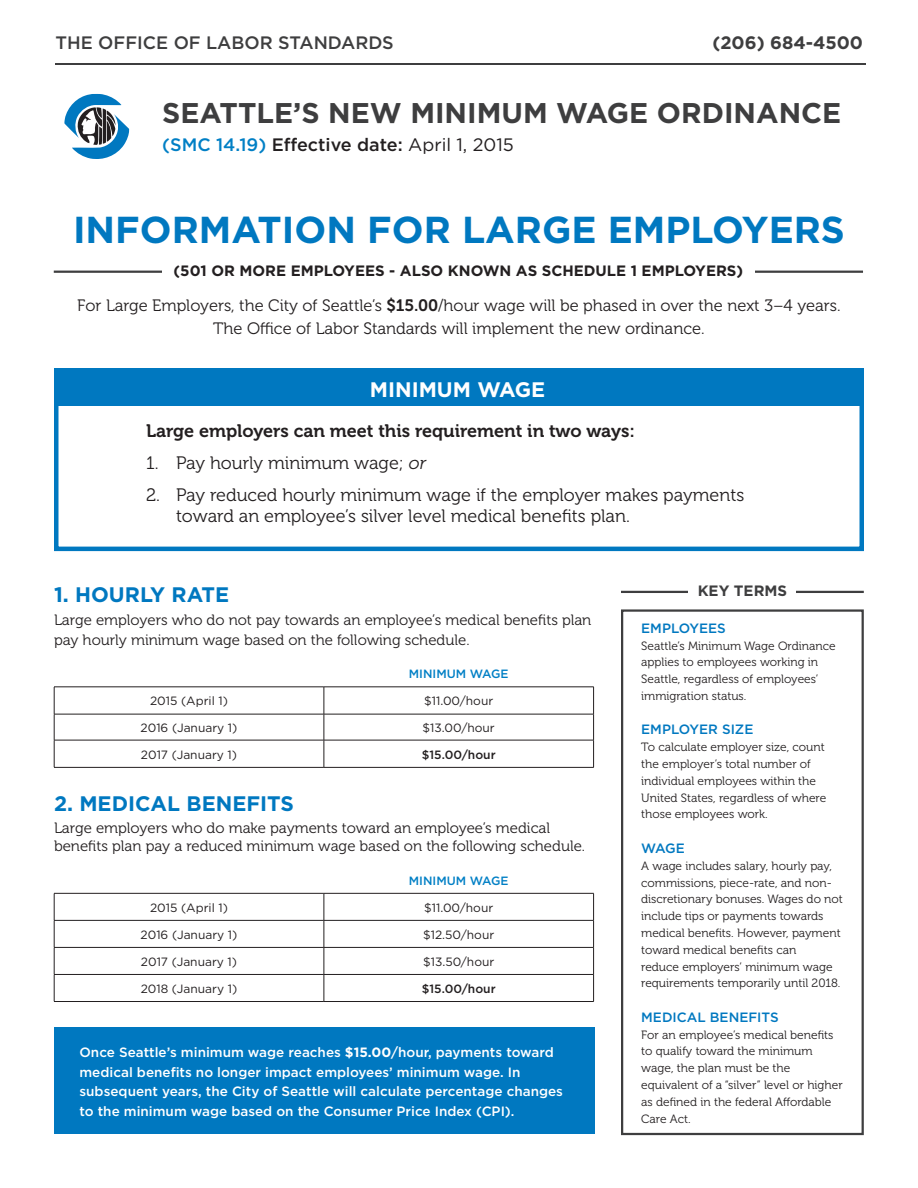
<style>
.page{position:relative;width:918px;height:1188px;background:#fff}
.page>*{position:absolute;margin:0;border:0;box-sizing:border-box;transform-origin:0 0}
.Header_3{font:700 37.5px "Gotham";color:#0078c0}
.t1{font:700 28.5px "Gotham";color:#3e3e3f}
.Body_Paragraph_1{font:700 21px "Gotham";color:#0078c0}
.t2{font:700 21px "Gotham";color:#fff}
.t3{font:18px/21.6px "Museo 300";color:#231f20}
.Body_Paragraph_1-2{font:18px "Museo 700";color:#231f20}
.t4{font:500 18px "Gotham";color:#231f20}
.t5{font:500 18px "Gotham";color:#3e3e3f}
.t6{font:700 18px "Gotham";color:#3e3e3f}
.Body_Paragraph_1-3{font:16.5px/22.5px "Museo 300";color:#231f20;text-align:center}
.Body_Paragraph_1-4{font:15px/19.8px "Museo 300";color:#231f20}
.t7{font:700 15px "Gotham";color:#231f20}
.t8{font:700 15px "Gotham";color:#3e3e3f}
.Body_Paragraph_1-5{font:500 13.5px/19.5px "Gotham";color:#fff}
.t9{font:500 13.5px "Gotham";color:#0078c0}
.t10{font:12px/16.8px "Museo 300";color:#231f20}
.Body_Paragraph_1-6{font:12px "Gotham";color:#231f20}
.Body_Paragraph_1-7{font:500 12px "Gotham";color:#007fc5}
.Body_Paragraph_1-8{font:500 12px "Gotham";color:#231f20}
.s1{color:#007fc5}
.s2{font-weight:400}
.s3{font-family:"Museo 700"}
.s4{font-style:italic}
.s5{font-weight:700}
</style>
<div class="page">
<hr style="left:621px;top:591px;width:243px;height:2px;background:#3e3e3f">
<div style="left:689px;top:584px;width:107px;height:12px;background:#fff"></div>
<div style="left:621px;top:609px;width:243px;height:526px;border:2px solid #3e3e3f"></div>
<svg style="left:64px;top:94px;width:65px;height:65px"></svg>
<hr style="left:55px;top:63px;width:811px;height:2px;background:#3e3e3f">
<hr style="left:54px;top:687px;width:270px;height:1px;background:#231f20">
<hr style="left:324px;top:687px;width:270px;height:1px;background:#231f20">
<hr style="left:54px;top:714px;width:270px;height:1px;background:#231f20">
<hr style="left:324px;top:714px;width:270px;height:1px;background:#231f20">
<hr style="left:54px;top:740px;width:270px;height:1px;background:#231f20">
<svg style="left:54px;top:687px;width:1px;height:80px"></svg>
<hr style="left:324px;top:740px;width:270px;height:1px;background:#231f20">
<svg style="left:324px;top:687px;width:1px;height:80px"></svg>
<svg style="left:593px;top:687px;width:1px;height:80px"></svg>
<hr style="left:54px;top:767px;width:270px;height:1px;background:#231f20">
<hr style="left:324px;top:767px;width:270px;height:1px;background:#231f20">
<hr style="left:54px;top:893px;width:270px;height:1px;background:#231f20">
<hr style="left:324px;top:893px;width:270px;height:1px;background:#231f20">
<hr style="left:54px;top:920px;width:270px;height:1px;background:#231f20">
<hr style="left:324px;top:920px;width:270px;height:1px;background:#231f20">
<hr style="left:54px;top:947px;width:270px;height:1px;background:#231f20">
<hr style="left:324px;top:947px;width:270px;height:1px;background:#231f20">
<hr style="left:54px;top:974px;width:270px;height:1px;background:#231f20">
<svg style="left:54px;top:894px;width:1px;height:107px"></svg>
<hr style="left:324px;top:974px;width:270px;height:1px;background:#231f20">
<svg style="left:324px;top:894px;width:1px;height:107px"></svg>
<svg style="left:593px;top:894px;width:1px;height:107px"></svg>
<hr style="left:54px;top:1001px;width:270px;height:1px;background:#231f20">
<hr style="left:324px;top:1001px;width:270px;height:1px;background:#231f20">
<div style="left:54px;top:1028px;width:541px;height:106px;background:#0078c0"></div>
<hr style="left:54px;top:271px;width:809px;height:2px;background:#3e3e3f">
<div style="left:54px;top:390px;width:810px;height:161px;background:#fff;border:4px solid #0078c0"></div>
<div style="left:54px;top:368px;width:810px;height:38px;background:#0078c0"></div>
<div style="left:162px;top:264px;width:593px;height:23px;background:#fff"></div>
<h3 class="t5" style="left:56px;top:31px;width:340px">THE OFFICE OF LABOR STANDARDS</h3>
<h3 class="t6" style="left:712px;top:31px;width:152px">(206) 684-4500</h3>
<h2 class="t1" style="left:162px;top:94px;width:681px">SEATTLE’S NEW MINIMUM WAGE ORDINANCE</h2>
<h3 class="t4" style="left:162px;top:133px;width:353px"><span class="s1">(SMC 14.19)</span> Effective date: <span class="s2">April 1, 2015</span></h3>
<p class="Header_3" style="left:73px;top:205px;width:773px">INFORMATION FOR LARGE EMPLOYERS</p>
<p class="t7" style="left:174px;top:261px;width:571px">(501 OR MORE EMPLOYEES - ALSO KNOWN AS SCHEDULE 1 EMPLOYERS)</p>
<p class="Body_Paragraph_1-3" style="left:77px;top:294px;width:765px">For Large Employers, the City of Seattle’s <span class="s3">$15.00</span>/hour wage will be phased in over the next 3–4 years.<br>The Office of Labor Standards will implement the new ordinance.</p>
<p class="t2" style="left:370px;top:375px;width:177px">MINIMUM WAGE</p>
<p class="Body_Paragraph_1-2" style="left:146px;top:420px;width:490px">Large employers can meet this requirement in two ways:</p>
<p class="t3" style="left:146px;top:452px;width:281px">1. Pay hourly minimum wage; <span class="s4">or</span></p>
<p class="t3" style="left:176px;top:484px;width:570px;text-indent:-30px">2. Pay reduced hourly minimum wage if the employer makes payments toward an employee’s silver level medical benefits plan.</p>
<p class="Body_Paragraph_1" style="left:54px;top:581px;width:177px">1. HOURLY RATE</p>
<p class="Body_Paragraph_1-4" style="left:54px;top:610px;width:539px">Large employers who do not pay towards an employee’s medical benefits plan pay hourly minimum wage based on the following schedule.</p>
<p class="Body_Paragraph_1-7" style="left:409px;top:666px;width:101px">MINIMUM WAGE</p>
<p class="Body_Paragraph_1-6" style="left:150px;top:693px;width:79px">2015 (April 1)</p>
<p class="Body_Paragraph_1-6" style="left:424px;top:693px;width:71px">$11.00/hour</p>
<p class="Body_Paragraph_1-6" style="left:141px;top:720px;width:98px">2016 (January 1)</p>
<p class="Body_Paragraph_1-6" style="left:423px;top:720px;width:74px">$13.00/hour</p>
<p class="Body_Paragraph_1-6" style="left:141px;top:747px;width:98px">2017 (January 1)</p>
<p class="Body_Paragraph_1-8" style="left:422px;top:746px;width:75px">$15.00/hour</p>
<p class="Body_Paragraph_1" style="left:54px;top:789px;width:242px">2. MEDICAL BENEFITS</p>
<p class="Body_Paragraph_1-4" style="left:54px;top:819px;width:533px;line-height:18px">Large employers who do make payments toward an employee’s medical benefits plan pay a reduced minimum wage based on the following schedule.</p>
<p class="Body_Paragraph_1-7" style="left:409px;top:873px;width:101px">MINIMUM WAGE</p>
<p class="Body_Paragraph_1-6" style="left:150px;top:900px;width:79px">2015 (April 1)</p>
<p class="Body_Paragraph_1-6" style="left:424px;top:900px;width:71px">$11.00/hour</p>
<p class="Body_Paragraph_1-6" style="left:141px;top:927px;width:98px">2016 (January 1)</p>
<p class="Body_Paragraph_1-6" style="left:423px;top:927px;width:73px">$12.50/hour</p>
<p class="Body_Paragraph_1-6" style="left:141px;top:954px;width:98px">2017 (January 1)</p>
<p class="Body_Paragraph_1-6" style="left:423px;top:954px;width:73px">$13.50/hour</p>
<p class="Body_Paragraph_1-6" style="left:141px;top:981px;width:98px">2018 (January 1)</p>
<p class="Body_Paragraph_1-8" style="left:422px;top:981px;width:75px">$15.00/hour</p>
<p class="Body_Paragraph_1-5" style="left:80px;top:1042px;width:485px">Once Seattle’s minimum wage reaches <span class="s5">$15.00</span>/hour, payments toward medical benefits no longer impact employees’ minimum wage. In subsequent years, the City of Seattle will calculate percentage changes to the minimum wage based on the Consumer Price Index (CPI).</p>
<p class="t8" style="left:698px;top:581px;width:91px">KEY TERMS</p>
<p class="t9" style="left:641px;top:619px;width:86px">EMPLOYEES</p>
<p class="t10" style="left:641px;top:637px;width:196px">Seattle’s Minimum Wage Ordinance applies to employees working in<br>Seattle, regardless of employees’ immigration status.</p>
<p class="t9" style="left:641px;top:721px;width:114px">EMPLOYER SIZE</p>
<p class="t10" style="left:641px;top:739px;width:187px">To calculate employer size, count the employer’s total number of individual employees within the<br>United States, regardless of where those employees work.</p>
<p class="t9" style="left:641px;top:839px;width:45px">WAGE</p>
<p class="t10" style="left:641px;top:857px;width:203px">A wage includes salary, hourly pay, commissions, piece-rate, and non&shy;discretionary bonuses. Wages do not include tips or payments towards medical benefits. However, payment toward medical benefits can<br>reduce employers’ minimum wage requirements temporarily until 2018.</p>
<p class="t9" style="left:641px;top:1008px;width:139px">MEDICAL BENEFITS</p>
<p class="t10" style="left:641px;top:1026px;width:203px">For an employee’s medical benefits to qualify toward the minimum wage, the plan must be the equivalent of a “silver” level or higher as defined in the federal Affordable<br>Care Act.</p>
</div>
